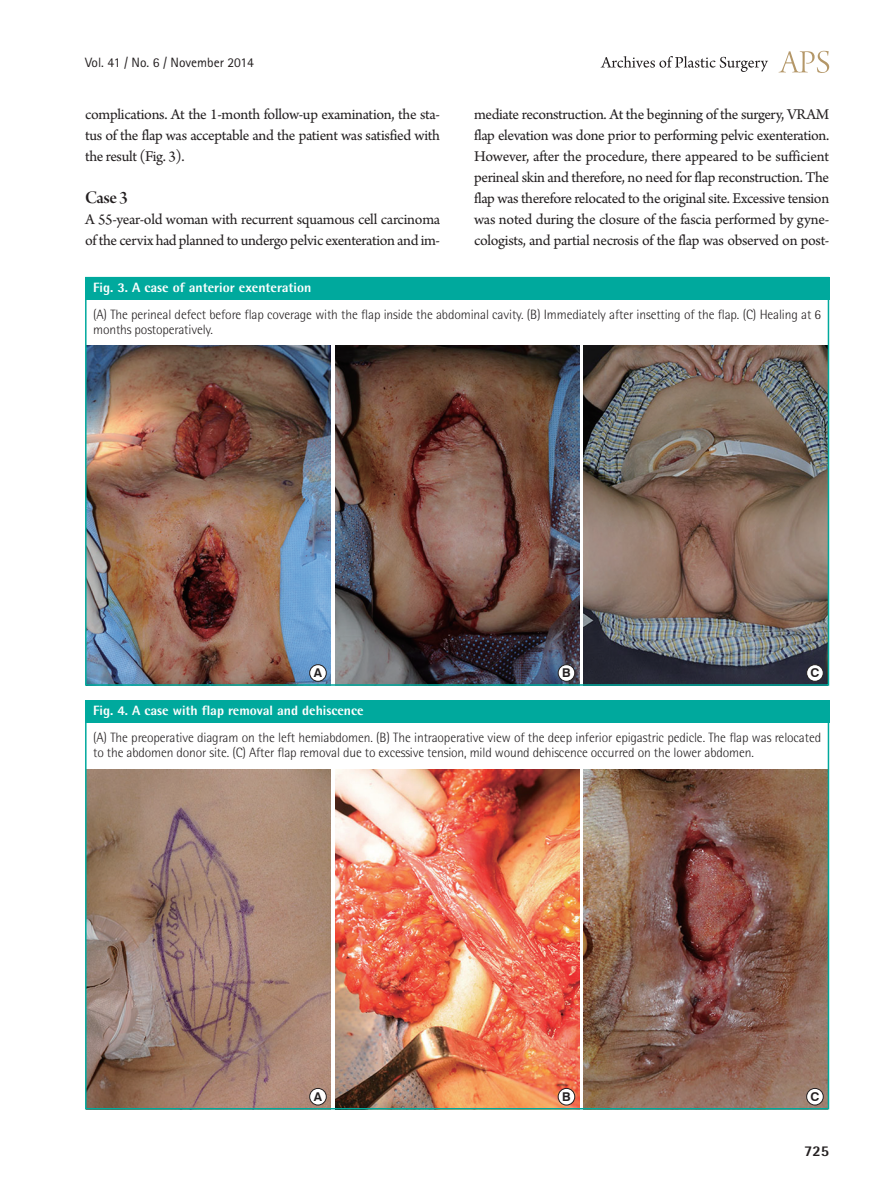
<style>
.page{position:relative;width:893px;height:1191px;background:#fff}
.page>*{position:absolute;margin:0;border:0;box-sizing:border-box;transform-origin:0 0}
.중제목{font:18.75px "Arno Pro Smbd Display";color:#231f20}
.본문{font:15.75px/21px "Arno Pro";letter-spacing:-.025em;color:#231f20;text-align:justify}
.t1{font:800 15px "Rotis Semi Sans Std";color:#231f20}
.그림설명{font:300 13.5px/15px "Rotis Semi Sans Std";letter-spacing:-.01em;color:#231f20}
.표그림제목{font:800 13.5px "Rotis Semi Sans Std";color:#fff}
.t2{font:13.5px "Rotis Sans Serif Std";color:#231f20}
.t3{font:700 12.15px "Swiss 721 BT";color:#231f20}
</style>
<div class="page">
<svg style="left:779px;top:51px;width:50px;height:22px"></svg>
<svg style="left:601px;top:56px;width:167px;height:16px"></svg>
<img style="left:88px;top:345px;width:243px;height:338px">
<img style="left:335px;top:345px;width:244px;height:338px">
<img style="left:583px;top:345px;width:243px;height:338px">
<div style="left:85px;top:277px;width:744px;height:22px;background:#00a99d"></div>
<div style="left:310px;top:664px;width:16px;height:17px;background:#fff;border-radius:50%"></div>
<div style="left:309px;top:664px;width:17px;height:17px;border:1px solid #231f20;border-radius:50%"></div>
<div style="left:558px;top:664px;width:17px;height:17px;background:#fff;border-radius:50%"></div>
<div style="left:558px;top:664px;width:17px;height:17px;border:1px solid #231f20;border-radius:50%"></div>
<div style="left:807px;top:664px;width:16px;height:17px;background:#fff;border-radius:50%"></div>
<div style="left:806px;top:664px;width:17px;height:17px;border:1px solid #231f20;border-radius:50%"></div>
<div style="left:85px;top:277px;width:744px;height:409px;border:2px solid #00a99d"></div>
<img style="left:88px;top:769px;width:243px;height:337px">
<img style="left:335px;top:769px;width:244px;height:337px">
<img style="left:583px;top:769px;width:243px;height:337px">
<div style="left:85px;top:700px;width:744px;height:23px;background:#00a99d"></div>
<div style="left:310px;top:1088px;width:16px;height:17px;background:#fff;border-radius:50%"></div>
<div style="left:309px;top:1088px;width:17px;height:17px;border:1px solid #231f20;border-radius:50%"></div>
<div style="left:558px;top:1088px;width:17px;height:17px;background:#fff;border-radius:50%"></div>
<div style="left:558px;top:1088px;width:17px;height:17px;border:1px solid #231f20;border-radius:50%"></div>
<div style="left:807px;top:1088px;width:16px;height:17px;background:#fff;border-radius:50%"></div>
<div style="left:806px;top:1088px;width:17px;height:17px;border:1px solid #231f20;border-radius:50%"></div>
<div style="left:85px;top:700px;width:744px;height:409px;border:2px solid #00a99d"></div>
<p class="t2" style="left:85px;top:54px;width:170px">Vol. 41 / No. 6 / November 2014</p>
<p class="본문" style="left:85px;top:105px;width:357px">complications. At the 1-month follow-up examination, the sta&shy;tus of the flap was acceptable and the patient was satisfied with the result (Fig. 3).</p>
<p class="중제목" style="left:85px;top:187px;width:44px">Case 3</p>
<p class="본문" style="left:85px;top:210px;width:357px">A 55-year-old woman with recurrent squamous cell carcinoma of the cervix had planned to undergo pelvic exenteration and im-</p>
<p class="본문" style="left:474px;top:105px;width:357px">mediate reconstruction. At the beginning of the surgery, VRAM flap elevation was done prior to performing pelvic exenteration.<br>However, after the procedure, there appeared to be sufficient perineal skin and therefore, no need for flap reconstruction. The flap was therefore relocated to the original site. Excessive tension was noted during the closure of the fascia performed by gyne&shy;cologists, and partial necrosis of the flap was observed on post-</p>
<p class="표그림제목" style="left:93px;top:278px;width:220px">Fig. 3. A case of anterior exenteration</p>
<p class="그림설명" style="left:93px;top:306px;width:729px">(A) The perineal defect before flap coverage with the flap inside the abdominal cavity. (B) Immediately after insetting of the flap. (C) Healing at 6 months postoperatively.</p>
<p class="t3" style="left:314px;top:665px;width:10px">A</p>
<p class="t3" style="left:562px;top:665px;width:10px">B</p>
<p class="t3" style="left:810px;top:665px;width:10px">C</p>
<p class="표그림제목" style="left:93px;top:702px;width:272px">Fig. 4. A case with flap removal and dehiscence</p>
<p class="그림설명" style="left:93px;top:730px;width:730px">(A) The preoperative diagram on the left hemiabdomen. (B) The intraoperative view of the deep inferior epigastric pedicle. The flap was relocated to the abdomen donor site. (C) After flap removal due to excessive tension, mild wound dehiscence occurred on the lower abdomen.</p>
<p class="t3" style="left:314px;top:1089px;width:10px">A</p>
<p class="t3" style="left:562px;top:1089px;width:10px">B</p>
<p class="t3" style="left:810px;top:1089px;width:10px">C</p>
<p class="t1" style="left:804px;top:1141px;width:27px">725</p>
</div>
